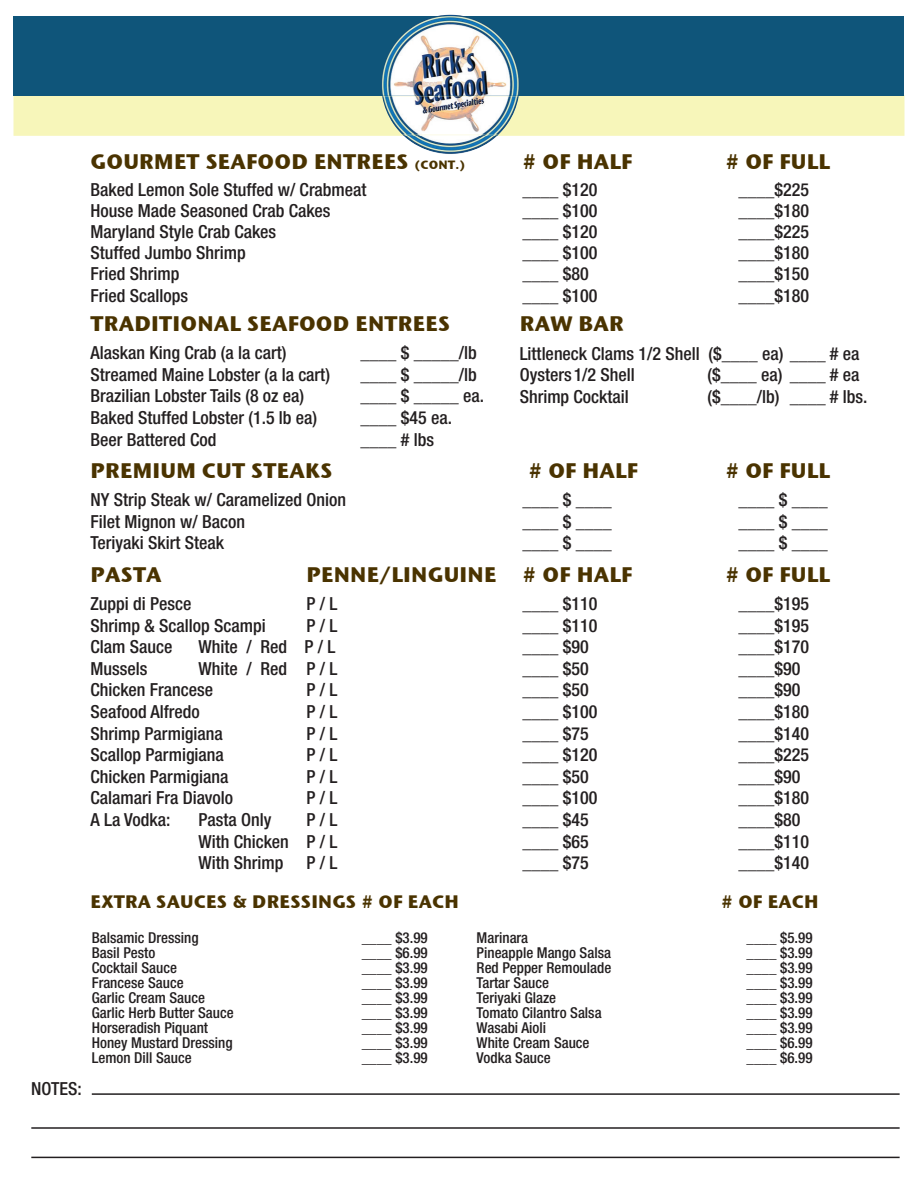
<style>
.page{position:relative;width:918px;height:1188px;background:#fff}
.page>*{position:absolute;margin:0;border:0;box-sizing:border-box;transform-origin:0 0}
.t1{font:700 21px "Stone Sans ITC";letter-spacing:.01em;color:#4a3300}
.t2{font:500 condensed 18px/21.6px "Helvetica Neue";color:#231f20}
.t3{font:700 18px "Stone Sans ITC";letter-spacing:.01em;color:#4a3300}
.t4{font:500 condensed 15px "Helvetica Neue";color:#231f20}
.s1{font-size:12px}
</style>
<div class="page">
<div style="left:14px;top:95px;width:891px;height:41px;background:#f7f6ba"></div>
<div style="left:14px;top:16px;width:890px;height:80px;background:#0f557a"></div>
<svg style="left:438px;top:15px;width:25px;height:1px"></svg>
<img style="left:382px;top:96px;width:137px;height:40px">
<img style="left:381px;top:17px;width:55px;height:69px">
<hr style="left:92px;top:1093px;width:808px;height:2px;background:#231f20">
<hr style="left:31px;top:1127px;width:869px;height:2px;background:#231f20">
<hr style="left:31px;top:1157px;width:869px;height:1px;background:#231f20">
<p class="t2" style="left:31px;top:1077px;width:52px">NOTES:</p>
<p class="t1" style="left:91px;top:143px;width:376px">GOURMET SEAFOOD ENTREES <span class="s1">(CONT.)</span></p>
<p class="t1" style="left:523px;top:143px;width:111px"># OF HALF</p>
<p class="t1" style="left:725px;top:143px;width:106px"># OF FULL</p>
<p class="t2" style="left:91px;top:179px;width:278px">Baked Lemon Sole Stuffed w/ Crabmeat</p>
<p class="t2" style="left:523px;top:179px;width:76px">____ $120</p>
<p class="t2" style="left:739px;top:179px;width:72px">____$225</p>
<p class="t2" style="left:91px;top:200px;width:242px">House Made Seasoned Crab Cakes</p>
<p class="t2" style="left:523px;top:200px;width:76px">____ $100</p>
<p class="t2" style="left:739px;top:200px;width:72px">____$180</p>
<p class="t2" style="left:91px;top:221px;width:187px">Maryland Style Crab Cakes</p>
<p class="t2" style="left:523px;top:221px;width:76px">____ $120</p>
<p class="t2" style="left:739px;top:221px;width:72px">____$225</p>
<p class="t2" style="left:91px;top:242px;width:157px">Stuffed Jumbo Shrimp</p>
<p class="t2" style="left:523px;top:242px;width:76px">____ $100</p>
<p class="t2" style="left:739px;top:242px;width:72px">____$180</p>
<p class="t2" style="left:91px;top:263px;width:90px">Fried Shrimp</p>
<p class="t2" style="left:523px;top:263px;width:68px">____ $80</p>
<p class="t2" style="left:739px;top:263px;width:72px">____$150</p>
<p class="t2" style="left:91px;top:285px;width:99px">Fried Scallops</p>
<p class="t2" style="left:523px;top:285px;width:76px">____ $100</p>
<p class="t2" style="left:739px;top:285px;width:72px">____$180</p>
<p class="t1" style="left:91px;top:305px;width:361px">TRADITIONAL SEAFOOD ENTREES</p>
<p class="t2" style="left:91px;top:342px;width:197px">Alaskan King Crab (a la cart)</p>
<p class="t2" style="left:361px;top:342px;width:118px">____ $ _____/lb</p>
<p class="t2" style="left:91px;top:363px;width:241px">Streamed Maine Lobster (a la cart)</p>
<p class="t2" style="left:361px;top:363px;width:118px">____ $ _____/lb</p>
<p class="t2" style="left:91px;top:385px;width:215px">Brazilian Lobster Tails (8 oz ea)</p>
<p class="t2" style="left:361px;top:385px;width:125px">____ $ _____ ea.</p>
<p class="t2" style="left:91px;top:407px;width:228px">Baked Stuffed Lobster (1.5 lb ea)</p>
<p class="t2" style="left:361px;top:407px;width:93px">____ $45 ea.</p>
<p class="t2" style="left:91px;top:428px;width:127px">Beer Battered Cod</p>
<p class="t2" style="left:361px;top:428px;width:75px">____ # lbs</p>
<p class="t1" style="left:91px;top:452px;width:243px">PREMIUM CUT STEAKS</p>
<p class="t1" style="left:528px;top:452px;width:111px"># OF HALF</p>
<p class="t1" style="left:725px;top:452px;width:106px"># OF FULL</p>
<p class="t2" style="left:91px;top:489px;width:257px">NY Strip Steak w/ Caramelized Onion</p>
<p class="t2" style="left:523px;top:489px;width:91px">____ $ ____</p>
<p class="t2" style="left:739px;top:489px;width:91px">____ $ ____</p>
<p class="t2" style="left:91px;top:510px;width:156px">Filet Mignon w/ Bacon</p>
<p class="t2" style="left:523px;top:510px;width:91px">____ $ ____</p>
<p class="t2" style="left:739px;top:510px;width:91px">____ $ ____</p>
<p class="t2" style="left:91px;top:532px;width:135px">Teriyaki Skirt Steak</p>
<p class="t2" style="left:523px;top:532px;width:91px">____ $ ____</p>
<p class="t2" style="left:739px;top:532px;width:91px">____ $ ____</p>
<p class="t1" style="left:91px;top:556px;width:73px">PASTA</p>
<p class="t1" style="left:307px;top:556px;width:327px">PENNE/LINGUINE # OF HALF</p>
<p class="t1" style="left:725px;top:556px;width:106px"># OF FULL</p>
<p class="t2" style="left:91px;top:593px;width:102px">Zuppi di Pesce</p>
<p class="t2" style="left:307px;top:593px;width:32px">P / L</p>
<p class="t2" style="left:523px;top:593px;width:76px">____ $110</p>
<p class="t2" style="left:739px;top:593px;width:72px">____$195</p>
<p class="t2" style="left:91px;top:614px;width:177px">Shrimp &amp; Scallop Scampi</p>
<p class="t2" style="left:307px;top:614px;width:32px">P / L</p>
<p class="t2" style="left:523px;top:614px;width:76px">____ $110</p>
<p class="t2" style="left:739px;top:614px;width:72px">____$195</p>
<p class="t2" style="left:91px;top:636px;width:83px">Clam Sauce</p>
<p class="t2" style="left:199px;top:636px;width:138px">White / Red P / L</p>
<p class="t2" style="left:523px;top:636px;width:68px">____ $90</p>
<p class="t2" style="left:739px;top:636px;width:72px">____$170</p>
<p class="t2" style="left:91px;top:657px;width:58px">Mussels</p>
<p class="t2" style="left:199px;top:657px;width:140px">White / Red P / L</p>
<p class="t2" style="left:523px;top:657px;width:68px">____ $50</p>
<p class="t2" style="left:739px;top:657px;width:63px">____$90</p>
<p class="t2" style="left:91px;top:679px;width:124px">Chicken Francese</p>
<p class="t2" style="left:307px;top:679px;width:32px">P / L</p>
<p class="t2" style="left:523px;top:679px;width:68px">____ $50</p>
<p class="t2" style="left:739px;top:679px;width:63px">____$90</p>
<p class="t2" style="left:91px;top:701px;width:111px">Seafood Alfredo</p>
<p class="t2" style="left:307px;top:701px;width:32px">P / L</p>
<p class="t2" style="left:523px;top:701px;width:76px">____ $100</p>
<p class="t2" style="left:739px;top:701px;width:72px">____$180</p>
<p class="t2" style="left:91px;top:722px;width:134px">Shrimp Parmigiana</p>
<p class="t2" style="left:307px;top:722px;width:32px">P / L</p>
<p class="t2" style="left:523px;top:722px;width:68px">____ $75</p>
<p class="t2" style="left:739px;top:722px;width:72px">____$140</p>
<p class="t2" style="left:91px;top:744px;width:135px">Scallop Parmigiana</p>
<p class="t2" style="left:307px;top:744px;width:32px">P / L</p>
<p class="t2" style="left:523px;top:744px;width:76px">____ $120</p>
<p class="t2" style="left:739px;top:744px;width:72px">____$225</p>
<p class="t2" style="left:91px;top:765px;width:139px">Chicken Parmigiana</p>
<p class="t2" style="left:307px;top:765px;width:32px">P / L</p>
<p class="t2" style="left:523px;top:765px;width:68px">____ $50</p>
<p class="t2" style="left:739px;top:765px;width:63px">____$90</p>
<p class="t2" style="left:91px;top:787px;width:144px">Calamari Fra Diavolo</p>
<p class="t2" style="left:307px;top:787px;width:32px">P / L</p>
<p class="t2" style="left:523px;top:787px;width:76px">____ $100</p>
<p class="t2" style="left:739px;top:787px;width:72px">____$180</p>
<p class="t2" style="left:91px;top:809px;width:81px">A La Vodka:</p>
<p class="t2" style="left:199px;top:809px;width:74px">Pasta Only</p>
<p class="t2" style="left:307px;top:809px;width:32px">P / L</p>
<p class="t2" style="left:523px;top:809px;width:68px">____ $45</p>
<p class="t2" style="left:739px;top:809px;width:63px">____$80</p>
<p class="t2" style="left:199px;top:830px;width:140px">With Chicken P / L</p>
<p class="t2" style="left:523px;top:830px;width:68px">____ $65</p>
<p class="t2" style="left:739px;top:830px;width:72px">____$110</p>
<p class="t2" style="left:199px;top:852px;width:86px">With Shrimp</p>
<p class="t2" style="left:307px;top:852px;width:32px">P / L</p>
<p class="t2" style="left:523px;top:852px;width:68px">____ $75</p>
<p class="t2" style="left:739px;top:852px;width:72px">____$140</p>
<p class="t3" style="left:91px;top:886px;width:370px">EXTRA SAUCES &amp; DRESSINGS # OF EACH</p>
<p class="t3" style="left:721px;top:886px;width:99px"># OF EACH</p>
<p class="t4" style="left:92px;top:928px;width:108px">Balsamic Dressing</p>
<p class="t4" style="left:362px;top:928px;width:67px">____ $3.99</p>
<p class="t4" style="left:92px;top:943px;width:65px">Basil Pesto</p>
<p class="t4" style="left:362px;top:943px;width:67px">____ $6.99</p>
<p class="t4" style="left:92px;top:958px;width:87px">Cocktail Sauce</p>
<p class="t4" style="left:362px;top:958px;width:67px">____ $3.99</p>
<p class="t4" style="left:92px;top:973px;width:93px">Francese Sauce</p>
<p class="t4" style="left:362px;top:973px;width:67px">____ $3.99</p>
<p class="t4" style="left:92px;top:988px;width:115px">Garlic Cream Sauce</p>
<p class="t4" style="left:362px;top:988px;width:67px">____ $3.99</p>
<p class="t4" style="left:92px;top:1003px;width:143px">Garlic Herb Butter Sauce</p>
<p class="t4" style="left:362px;top:1003px;width:67px">____ $3.99</p>
<p class="t4" style="left:92px;top:1018px;width:118px">Horseradish Piquant</p>
<p class="t4" style="left:362px;top:1018px;width:67px">____ $3.99</p>
<p class="t4" style="left:92px;top:1033px;width:142px">Honey Mustard Dressing</p>
<p class="t4" style="left:362px;top:1033px;width:67px">____ $3.99</p>
<p class="t4" style="left:92px;top:1048px;width:101px">Lemon Dill Sauce</p>
<p class="t4" style="left:362px;top:1048px;width:67px">____ $3.99</p>
<p class="t1" style="left:520px;top:305px;width:106px">RAW BAR</p>
<p class="t2" style="left:520px;top:342px;width:341px">Littleneck Clams 1/2 Shell ($____ ea) ____ # ea<br>Oysters 1/2 Shell</p>
<p class="t2" style="left:708px;top:364px;width:154px">($____ ea) ____ # ea</p>
<p class="t2" style="left:520px;top:385px;width:111px">Shrimp Cocktail</p>
<p class="t2" style="left:708px;top:385px;width:162px">($____/lb) ____ # lbs.</p>
<p class="t4" style="left:477px;top:928px;width:53px">Marinara</p>
<p class="t4" style="left:747px;top:928px;width:67px">____ $5.99</p>
<p class="t4" style="left:477px;top:943px;width:136px">Pineapple Mango Salsa</p>
<p class="t4" style="left:747px;top:943px;width:67px">____ $3.99</p>
<p class="t4" style="left:477px;top:958px;width:136px">Red Pepper Remoulade</p>
<p class="t4" style="left:747px;top:958px;width:67px">____ $3.99</p>
<p class="t4" style="left:477px;top:973px;width:74px">Tartar Sauce</p>
<p class="t4" style="left:747px;top:973px;width:67px">____ $3.99</p>
<p class="t4" style="left:477px;top:988px;width:81px">Teriyaki Glaze</p>
<p class="t4" style="left:747px;top:988px;width:67px">____ $3.99</p>
<p class="t4" style="left:477px;top:1003px;width:126px">Tomato Cilantro Salsa</p>
<p class="t4" style="left:747px;top:1003px;width:67px">____ $3.99</p>
<p class="t4" style="left:477px;top:1018px;width:71px">Wasabi Aioli</p>
<p class="t4" style="left:747px;top:1018px;width:67px">____ $3.99</p>
<p class="t4" style="left:477px;top:1033px;width:114px">White Cream Sauce</p>
<p class="t4" style="left:747px;top:1033px;width:67px">____ $6.99</p>
<p class="t4" style="left:477px;top:1048px;width:76px">Vodka Sauce</p>
<p class="t4" style="left:747px;top:1048px;width:67px">____ $6.99</p>
</div>
